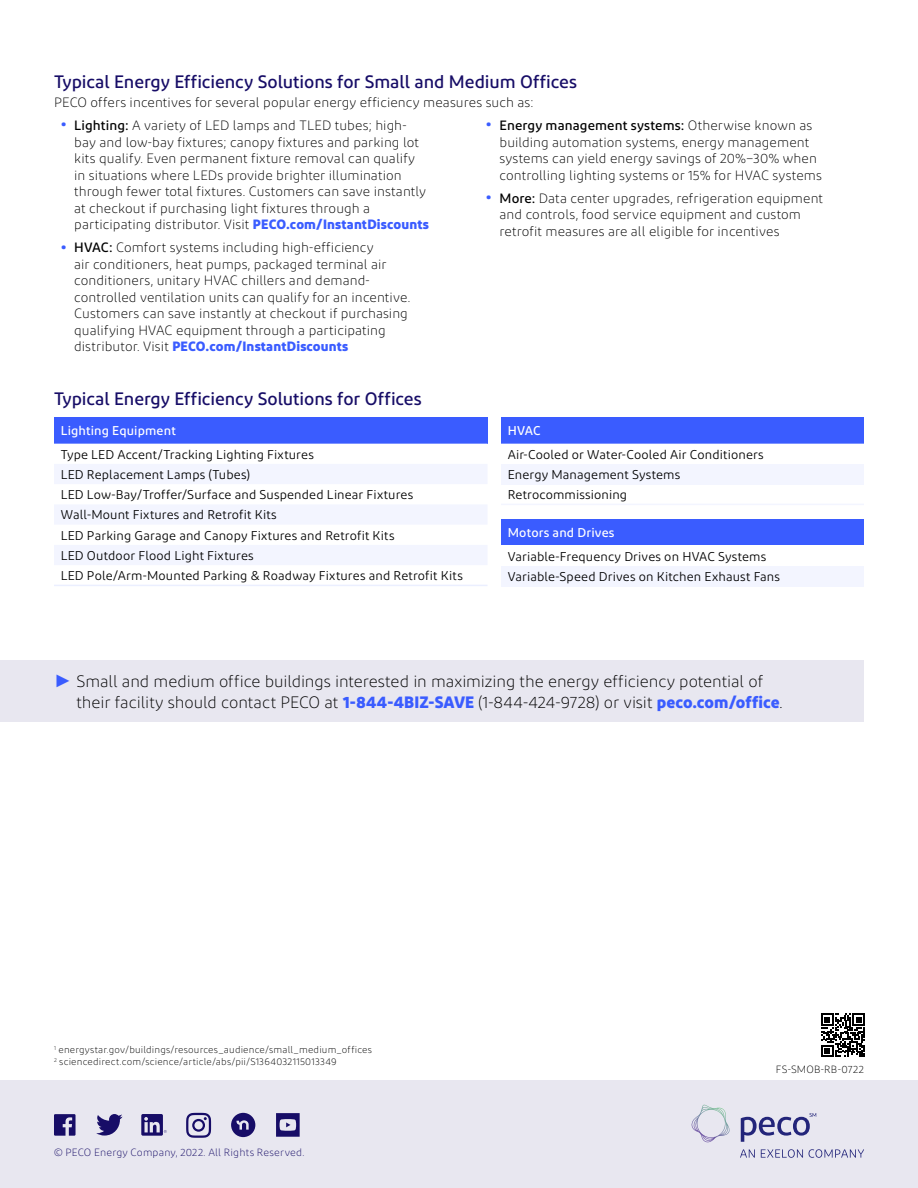
<style>
.page{position:relative;width:918px;height:1188px;background:#fff}
.page>*{position:absolute;margin:0;border:0;box-sizing:border-box;transform-origin:0 0}
.t1{font:500 18px "Diodrum";letter-spacing:-.005em;color:#170d67}
.t2{font:300 16.5px/21px "Diodrum";letter-spacing:-.005em;color:#000}
.t3{font:300 13.5px/16.5px "Diodrum";letter-spacing:.005em;color:#000}
.t4{font:12.75px/20.2px "Diodrum";letter-spacing:.01em;color:#000}
.t5{font:500 12.75px "Diodrum";letter-spacing:.01em;color:#fff}
.t6{font:300 10.5px "Diodrum";letter-spacing:.015em;color:#170d67}
.t7{font:300 10.5px "Diodrum";letter-spacing:.02em;color:#000}
.t8{font:300 9.75px/12px "Diodrum";letter-spacing:.02em;color:#000}
.s1{font-weight:500}
.s2{font-weight:700;color:#3a5cff}
.s3{font-family:"Arial";font-weight:400;font-size:18px;color:#3a5cff}
</style>
<div class="page">
<div style="left:0;top:660px;width:864px;height:62px;background:#e8e7f0"></div>
<div style="left:0;top:1080px;width:918px;height:108px;background:#e8e7f0"></div>
<svg style="left:740px;top:1113px;width:124px;height:45px"></svg>
<svg style="left:691px;top:1105px;width:39px;height:37px"></svg>
<svg style="left:231px;top:1113px;width:24px;height:24px"></svg>
<svg style="left:276px;top:1113px;width:24px;height:24px"></svg>
<svg style="left:186px;top:1113px;width:25px;height:25px"></svg>
<svg style="left:141px;top:1114px;width:26px;height:22px"></svg>
<svg style="left:96px;top:1114px;width:27px;height:22px"></svg>
<svg style="left:54px;top:1114px;width:22px;height:22px"></svg>
<div style="left:54px;top:417px;width:434px;height:27px;background:#3a5cff"></div>
<svg style="left:54px;top:464px;width:433px;height:101px;fill:#f3f5ff"></svg>
<hr style="left:54px;top:585px;width:434px;height:1px;background:#ebefff">
<div style="left:501px;top:417px;width:363px;height:27px;background:#3a5cff"></div>
<svg style="left:501px;top:484px;width:363px;height:1px"></svg>
<div style="left:501px;top:464px;width:363px;height:20px;background:#f3f5ff"></div>
<hr style="left:501px;top:504px;width:363px;height:1px;background:#f3f5ff">
<div style="left:501px;top:519px;width:363px;height:27px;background:#3a5cff"></div>
<div style="left:501px;top:566px;width:363px;height:20px;background:#f3f5ff"></div>
<svg style="left:821px;top:1014px;width:44px;height:43px"></svg>
<h1 class="t1" style="left:54px;top:70px;width:524px">Typical Energy Efficiency Solutions for Small and Medium Offices</h1>
<p class="t3" style="left:61px;top:90px;width:474px;line-height:23.2px;text-indent:-7px">PECO offers incentives for several popular energy efficiency measures such as: <sup>.</sup> <span class="s1">Lighting:</span> A variety of LED lamps and TLED tubes; high-</p>
<p class="t3" style="left:74px;top:133px;width:356px">bay and low-bay fixtures; canopy fixtures and parking lot kits qualify. Even permanent fixture removal can qualify in situations where LEDs provide brighter illumination through fewer total fixtures. Customers can save instantly at checkout if purchasing light fixtures through a participating distributor. Visit <span class="s2">PECO.com/InstantDiscounts</span></p>
<p class="t3" style="left:74px;top:239px;width:338px;text-indent:-14px"><sup>.</sup> <span class="s1">HVAC:</span> Comfort systems including high-efficiency<br>air conditioners, heat pumps, packaged terminal air conditioners, unitary HVAC chillers and demand&shy;controlled ventilation units can qualify for an incentive.<br>Customers can save instantly at checkout if purchasing qualifying HVAC equipment through a participating distributor. Visit <span class="s2">PECO.com/InstantDiscounts</span></p>
<p class="t3" style="left:500px;top:117px;width:324px;text-indent:-14px"><sup>.</sup> <span class="s1">Energy management systems:</span> Otherwise known as building automation systems, energy management systems can yield energy savings of 20%–30% when controlling lighting systems or 15% for HVAC systems</p>
<p class="t3" style="left:500px;top:190px;width:325px;text-indent:-14px"><sup>.</sup> <span class="s1">More:</span> Data center upgrades, refrigeration equipment and controls, food service equipment and custom retrofit measures are all eligible for incentives</p>
<h1 class="t1" style="left:54px;top:387px;width:369px">Typical Energy Efficiency Solutions for Offices</h1>
<p class="t5" style="left:61px;top:423px;width:117px">Lighting Equipment</p>
<p class="t4" style="left:61px;top:444px;width:404px">Type LED Accent/Tracking Lighting Fixtures<br>LED Replacement Lamps (Tubes)<br>LED Low-Bay/Troffer/Surface and Suspended Linear Fixtures Wall-Mount Fixtures and Retrofit Kits<br>LED Parking Garage and Canopy Fixtures and Retrofit Kits<br>LED Outdoor Flood Light Fixtures<br>LED Pole/Arm-Mounted Parking &amp; Roadway Fixtures and Retrofit Kits</p>
<p class="t5" style="left:508px;top:423px;width:34px">HVAC</p>
<p class="t4" style="left:508px;top:444px;width:258px">Air-Cooled or Water-Cooled Air Conditioners<br>Energy Management Systems<br>Retrocommissioning</p>
<p class="t5" style="left:508px;top:525px;width:108px">Motors and Drives</p>
<p class="t4" style="left:508px;top:546px;width:274px">Variable-Frequency Drives on HVAC Systems<br>Variable-Speed Drives on Kitchen Exhaust Fans</p>
<p class="t2" style="left:76px;top:671px;width:708px;text-indent:-22px"><span class="s3">►</span> Small and medium office buildings interested in maximizing the energy efficiency potential of their facility should contact PECO at <span class="s2">1-844-4BIZ-SAVE</span> (1-844-424-9728) or visit <span class="s2">peco.com/office</span>.</p>
<p class="t8" style="left:54px;top:1043px;width:320px"><sup>1</sup> energystar.gov/buildings/resources_audience/small_medium_offices<br><sup>2</sup> sciencedirect.com/science/article/abs/pii/S1364032115013349</p>
<p class="t6" style="left:54px;top:1147px;width:252px">© PECO Energy Company, 2022. All Rights Reserved.</p>
<p class="t7" style="left:776px;top:1063px;width:90px">FS-SMOB-RB-0722</p>
</div>
